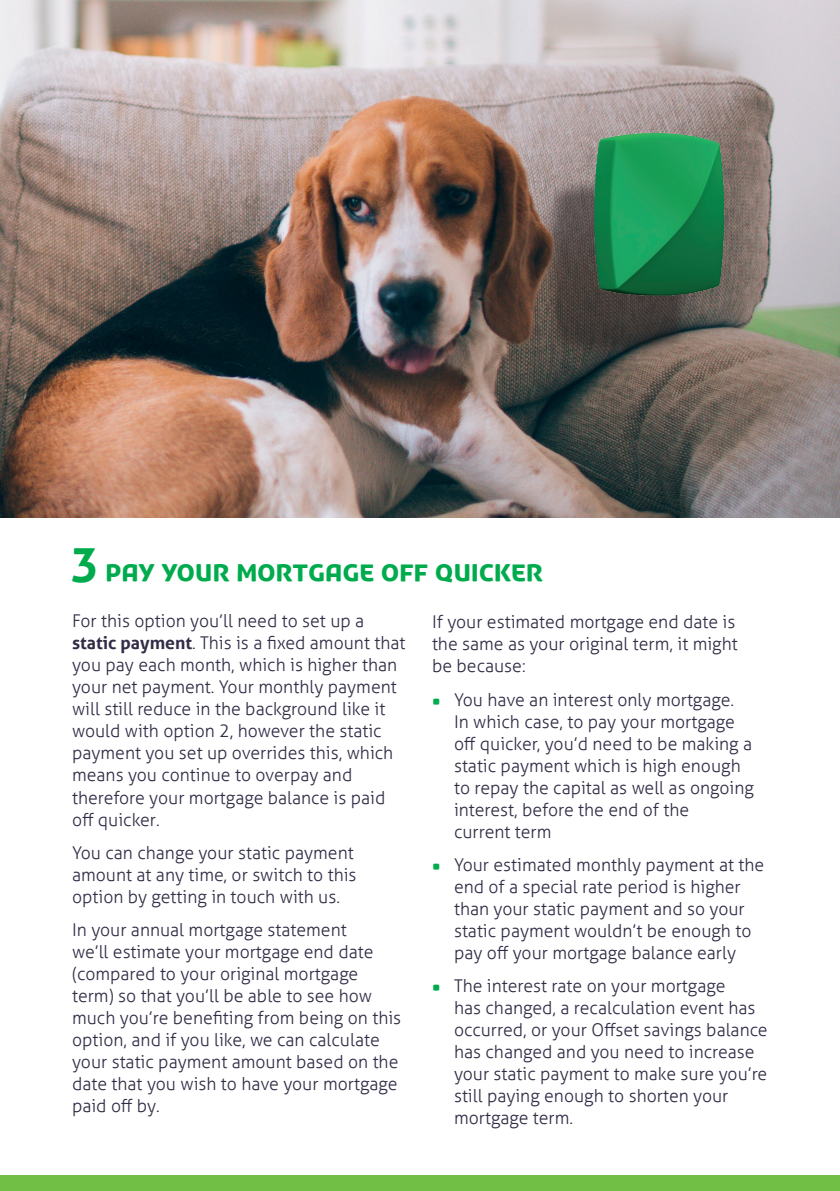
<style>
.page{position:relative;width:840px;height:1191px;background:#fff}
.page>*{position:absolute;margin:0;border:0;box-sizing:border-box;transform-origin:0 0}
.Body_Subheader{font:700 48px "YBSG Aller";color:#00ab4d}
.Body_Subheader-2{font:32px "YBSG Headline";letter-spacing:-.01em;color:#00ab4d}
.Body_Text_for_Offset{font:300 17.6px/22px "YBSG Aller";color:#322c46}
.s1{font-weight:700}
.s2{font-family:"YBSG Headline";font-weight:400;font-size:24px;color:#00ab4d}
</style>
<div class="page">
<div style="left:0;top:1175px;width:839px;height:16px;background:#71bf44"></div>
<img style="left:0;top:0;width:839px;height:518px">
<div style="left:541px;top:176px;width:151px;height:184px;background:#231f20;opacity:.51"></div>
<img style="left:567px;top:123px;width:183px;height:183px">
<p class="Body_Subheader" style="left:71px;top:535px;width:30px">3</p>
<p class="Body_Text_for_Offset" style="left:72px;top:610px;width:335px">For this option you’ll need to set up a <span class="s1">static payment</span>. This is a fixed amount that you pay each month, which is higher than your net payment. Your monthly payment will still reduce in the background like it would with option 2, however the static payment you set up overrides this, which means you continue to overpay and therefore your mortgage balance is paid off quicker.</p>
<p class="Body_Text_for_Offset" style="left:72px;top:841px;width:286px">You can change your static payment amount at any time, or switch to this option by getting in touch with us.</p>
<p class="Body_Text_for_Offset" style="left:72px;top:919px;width:330px">In your annual mortgage statement<br>we’ll estimate your mortgage end date (compared to your original mortgage term) so that you’ll be able to see how much you’re benefiting from being on this option, and if you like, we can calculate your static payment amount based on the date that you wish to have your mortgage paid off by.</p>
<p class="Body_Subheader-2" style="left:105px;top:556px;width:439px">PAY YOUR MORTGAGE OFF QUICKER</p>
<p class="Body_Text_for_Offset" style="left:432px;top:611px;width:307px">If your estimated mortgage end date is the same as your original term, it might be because:</p>
<p class="Body_Text_for_Offset" style="left:454px;top:688px;width:301px;text-indent:-22px"><span class="s2">•</span> You have an interest only mortgage.<br>In which case, to pay your mortgage off quicker, you’d need to be making a static payment which is high enough to repay the capital as well as ongoing interest, before the end of the<br>current term</p>
<p class="Body_Text_for_Offset" style="left:432px;top:853px;width:333px;text-align:center"><span class="s2">•</span> Your estimated monthly payment at the end of a special rate period is higher<br>than your static payment and so your static payment wouldn’t be enough to<br>pay off your mortgage balance early</p>
<p class="Body_Text_for_Offset" style="left:454px;top:975px;width:315px;text-indent:-22px"><span class="s2">•</span> The interest rate on your mortgage<br>has changed, a recalculation event has occurred, or your Offset savings balance has changed and you need to increase your static payment to make sure you’re still paying enough to shorten your mortgage term.</p>
</div>
